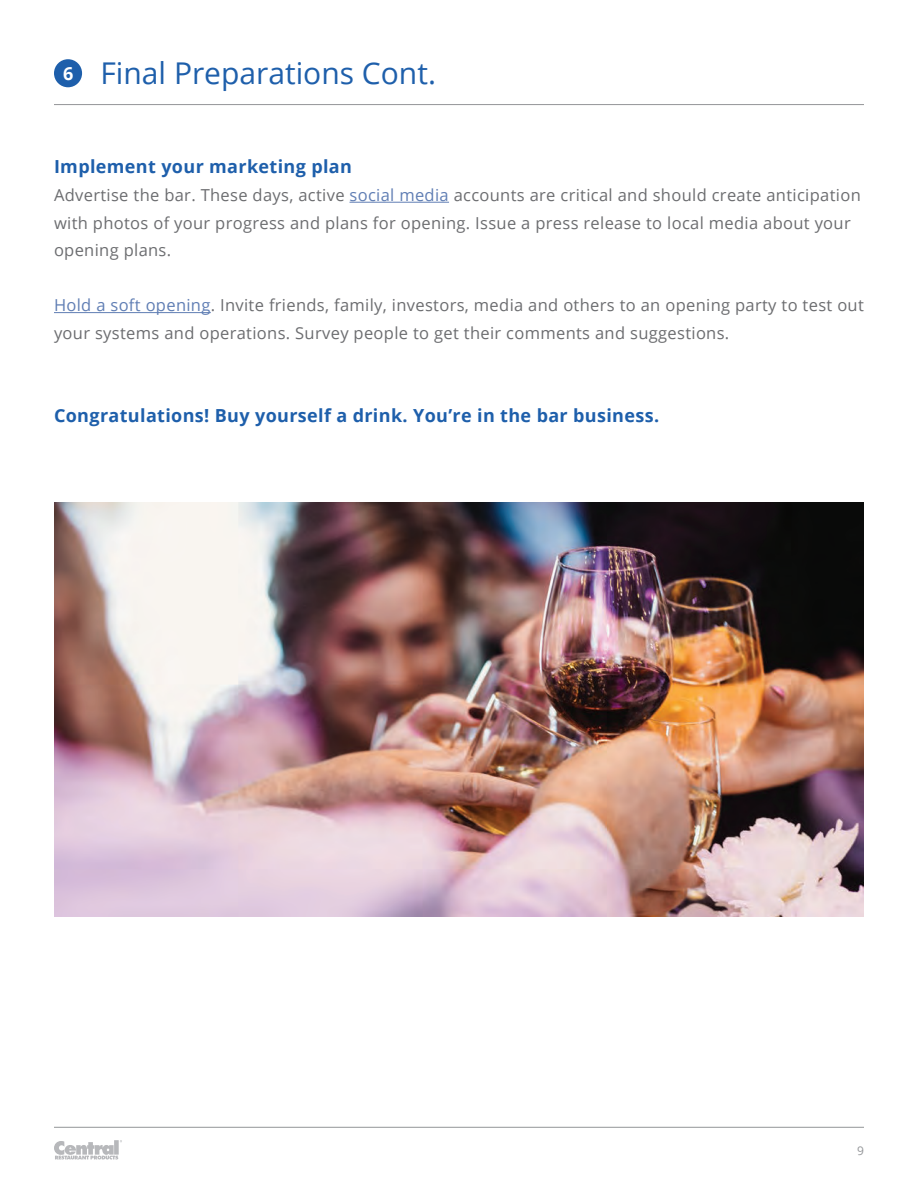
<style>
.page{position:relative;width:918px;height:1188px;background:#fff}
.page>*{position:absolute;margin:0;border:0;box-sizing:border-box;transform-origin:0 0}
.t1{font:30px "Open Sans";color:#1e5fab}
.t2{font:700 18px "Open Sans";letter-spacing:.02em;color:#1e5fab}
.t3{font:700 18px "Open Sans";color:#fff}
.t4{font:16.5px/27.6px "Open Sans";letter-spacing:.02em;color:#6c6d70}
.t5{font:12px "Open Sans";color:#939598}
.s1{color:#607eb4}
</style>
<div class="page">
<svg style="left:54px;top:1140px;width:68px;height:20px"></svg>
<hr style="left:54px;top:1127px;width:810px;height:1px;background:#939598">
<hr style="left:350px;top:202px;width:99px;height:1px;background:#607eb4">
<hr style="left:54px;top:312px;width:157px;height:1px;background:#607eb4">
<hr style="left:54px;top:104px;width:810px;height:1px;background:#939598">
<div style="left:54px;top:59px;width:28px;height:28px;background:#1e5fab;border-radius:50%"></div>
<img style="left:54px;top:502px;width:810px;height:415px">
<p class="t3" style="left:63px;top:60px;width:12px">6</p>
<h1 class="t1" style="left:100px;top:53px;width:337px">Final Preparations Cont.</h1>
<p class="t2" style="left:54px;top:154px;width:300px">Implement your marketing plan</p>
<p class="t4" style="left:54px;top:181px;width:808px">Advertise the bar. These days, active <span class="s1">social media</span> accounts are critical and should create anticipation with photos of your progress and plans for opening. Issue a press release to local media about your opening plans.</p>
<p class="t4" style="left:54px;top:291px;width:811px"><span class="s1">Hold a soft opening</span>. Invite friends, family, investors, media and others to an opening party to test out your systems and operations. Survey people to get their comments and suggestions.</p>
<p class="t2" style="left:54px;top:403px;width:607px">Congratulations! Buy yourself a drink. You’re in the bar business.</p>
<p class="t5" style="left:857px;top:1143px;width:8px">9</p>
</div>
